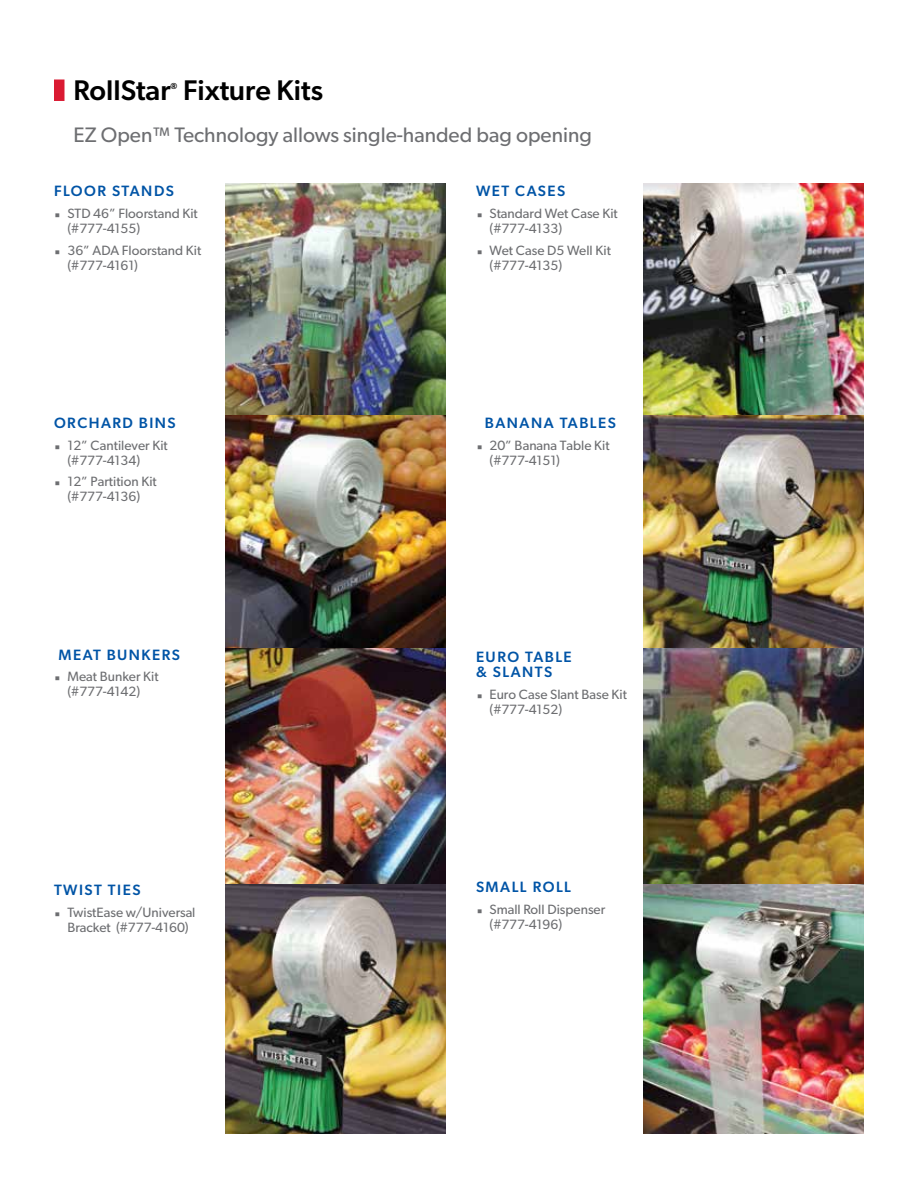
<style>
.page{position:relative;width:918px;height:1188px;background:#fff}
.page>*{position:absolute;margin:0;border:0;box-sizing:border-box;transform-origin:0 0}
.t1{font:500 28.5px "Gibson";color:#000}
.t2{font:21px "Gibson";color:#6d6e71}
.t3{font:500 15px/15px "Gibson";letter-spacing:.1em;color:#0054a6}
.t4{font:13.5px/15px "Gibson";color:#6d6e71}
.t5{font:500 8.7px "Gibson";color:#000}
</style>
<div class="page">
<img style="left:643px;top:183px;width:221px;height:233px">
<img style="left:225px;top:183px;width:221px;height:233px">
<img style="left:225px;top:416px;width:221px;height:232px">
<img style="left:643px;top:416px;width:221px;height:232px">
<img style="left:225px;top:648px;width:221px;height:236px">
<img style="left:643px;top:648px;width:221px;height:236px">
<img style="left:225px;top:884px;width:221px;height:250px">
<img style="left:643px;top:884px;width:221px;height:250px">
<div style="left:54px;top:80px;width:10px;height:21px;background:#da1a32"></div>
<h1 class="t1" style="left:74px;top:73px;width:251px">RollStar Fixture Kits</h1>
<p class="t5" style="left:171px;top:81px;width:8px">®</p>
<h2 class="t2" style="left:74px;top:122px;width:520px">EZ Open™ Technology allows single-handed bag opening</h2>
<p class="t3" style="left:476px;top:183px;width:91px">WET CASES</p>
<p class="t4" style="left:490px;top:205px;width:130px;text-indent:-14px">◾ Standard Wet Case Kit (#777-4133)</p>
<p class="t4" style="left:490px;top:242px;width:123px;text-indent:-14px">◾ Wet Case D5 Well Kit (#777-4135)</p>
<p class="t3" style="left:54px;top:183px;width:121px">FLOOR STANDS</p>
<p class="t4" style="left:67px;top:205px;width:132px;text-indent:-14px">◾ STD 46” Floorstand Kit (#777-4155)</p>
<p class="t4" style="left:67px;top:242px;width:135px;text-indent:-14px">◾ 36” ADA Floorstand Kit (#777-4161)</p>
<p class="t3" style="left:54px;top:415px;width:123px">ORCHARD BINS</p>
<p class="t4" style="left:67px;top:437px;width:102px;text-indent:-14px">◾ 12” Cantilever Kit (#777-4134)</p>
<p class="t4" style="left:54px;top:474px;width:104px;text-align:center">◾ 12” Partition Kit (#777-4136)</p>
<p class="t3" style="left:58px;top:647px;width:123px">MEAT BUNKERS</p>
<p class="t4" style="left:54px;top:669px;width:106px;text-align:center">◾ Meat Bunker Kit (#777-4142)</p>
<p class="t3" style="left:54px;top:882px;width:88px">TWIST TIES</p>
<p class="t4" style="left:54px;top:904px;width:143px;text-align:center">◾ TwistEase w/Universal<br>Bracket (#777-4160)</p>
<p class="t3" style="left:485px;top:415px;width:132px">BANANA TABLES</p>
<p class="t4" style="left:490px;top:437px;width:122px;text-indent:-14px">◾ 20” Banana Table Kit (#777-4151)</p>
<p class="t3" style="left:476px;top:649px;width:97px">EURO TABLE &amp; SLANTS</p>
<p class="t4" style="left:490px;top:686px;width:139px;text-indent:-14px">◾ Euro Case Slant Base Kit (#777-4152)</p>
<p class="t3" style="left:476px;top:879px;width:96px">SMALL ROLL</p>
<p class="t4" style="left:490px;top:901px;width:117px;text-indent:-14px">◾ Small Roll Dispenser (#777-4196)</p>
</div>
